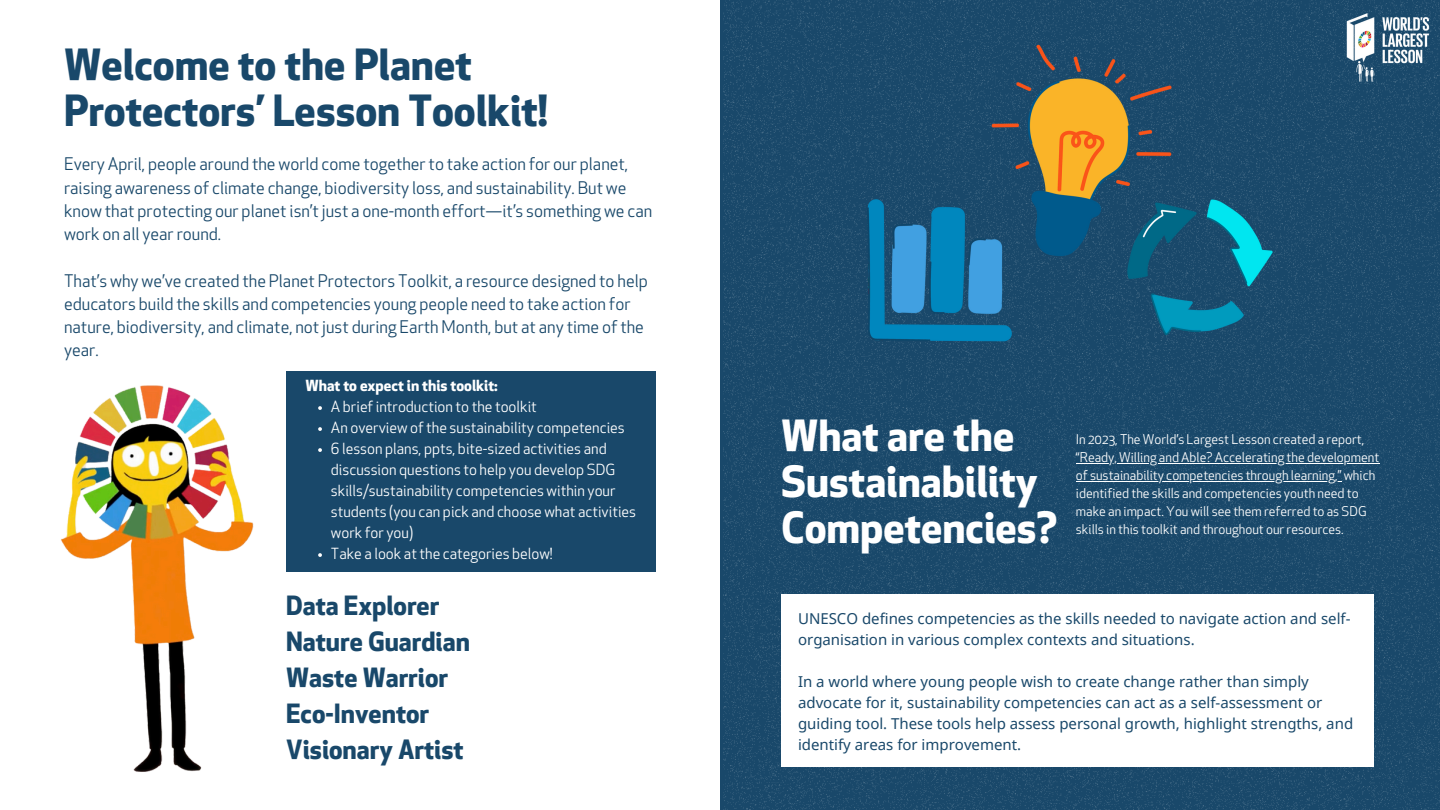
<style>
.page{position:relative;width:1440px;height:810px;background:#fff}
.page>*{position:absolute;margin:0;border:0;box-sizing:border-box;transform-origin:0 0}
.t1{font:700 42px/45.8px "Apex New";color:#19486a}
.t2{font:700 42px/45.8px "Apex New";color:#fff}
.t3{font:700 25.9px/36px "Apex New";color:#19486a}
.t4{font:17px/23.2px "Apex New";color:#19486a}
.t5{font:15px/21px "Noto Sans";color:#19486a}
.t6{font:15px/21px "Apex New";color:#fff}
.t7{font:700 15px "Apex New";color:#fff}
.t8{font:13.1px/18px "Apex New";color:#fff}
</style>
<div class="page">
<svg style="left:720px;top:0;width:720px;height:810px;background:#1c4b6c"></svg>
<img style="left:1346px;top:11px;width:84px;height:71px">
<img style="left:61px;top:385px;width:193px;height:387px">
<div style="left:286px;top:371px;width:370px;height:201px;background:#19486a"></div>
<svg style="left:318px;top:406px;width:4px;height:4px"></svg>
<svg style="left:318px;top:427px;width:4px;height:4px"></svg>
<svg style="left:318px;top:448px;width:4px;height:4px"></svg>
<svg style="left:318px;top:553px;width:4px;height:4px"></svg>
<hr style="left:1076px;top:463px;width:303px;height:1px;background:#fff">
<hr style="left:1076px;top:481px;width:266px;height:1px;background:#fff">
<div style="left:781px;top:594px;width:593px;height:172px;background:#fff"></div>
<img style="left:837px;top:167px;width:204px;height:204px">
<img style="left:955px;top:34px;width:245px;height:245px">
<img style="left:1100px;top:167px;width:200px;height:200px">
<h1 class="t1" style="left:64px;top:47px;width:485px">Welcome to the Planet<br>Protectors’ Lesson Toolkit!</h1>
<p class="t4" style="left:64px;top:155px;width:590px">Every April, people around the world come together to take action for our planet, raising awareness of climate change, biodiversity loss, and sustainability. But we know that protecting our planet isn’t just a one-month effort—it’s something we can work on all year round.</p>
<h2 class="t4" style="left:64px;top:271px;width:585px">That’s why we’ve created the Planet Protectors Toolkit, a resource designed to help educators build the skills and competencies young people need to take action for nature, biodiversity, and climate, not just during Earth Month, but at any time of the year.</h2>
<h3 class="t7" style="left:305px;top:380px;width:194px">What to expect in this toolkit:</h3>
<h3 class="t6" style="left:331px;top:398px;width:207px">A brief introduction to the toolkit</h3>
<p class="t6" style="left:331px;top:419px;width:295px">An overview of the sustainability competencies</p>
<h4 class="t6" style="left:331px;top:440px;width:307px">6 lesson plans, ppts, bite-sized activities and discussion questions to help you develop SDG skills/sustainability competencies within your students (you can pick and choose what activities work for you)</h4>
<p class="t6" style="left:331px;top:545px;width:223px">Take a look at the categories below!</p>
<p class="t3" style="left:286px;top:591px;width:185px">Data Explorer<br>Nature Guardian<br>Waste Warrior<br>Eco-Inventor<br>Visionary Artist</p>
<p class="t2" style="left:781px;top:418px;width:277px">What are the<br>Sustainability<br>Competencies?</p>
<p class="t8" style="left:1076px;top:432px;width:290px">In 2023, The World’s Largest Lesson created a report,</p>
<p class="t8" style="left:1076px;top:450px;width:305px">“Ready, Willing and Able? Accelerating the development</p>
<p class="t8" style="left:1076px;top:468px;width:301px">of sustainability competencies through learning,” which identified the skills and competencies youth need to make an impact. You will see them referred to as SDG skills in this toolkit and throughout our resources.</p>
<p class="t5" style="left:798px;top:607px;width:554px">UNESCO defines competencies as the skills needed to navigate action and self&shy;organisation in various complex contexts and situations.</p>
<p class="t5" style="left:798px;top:670px;width:557px">In a world where young people wish to create change rather than simply advocate for it, sustainability competencies can act as a self-assessment or guiding tool. These tools help assess personal growth, highlight strengths, and identify areas for improvement.</p>
</div>
